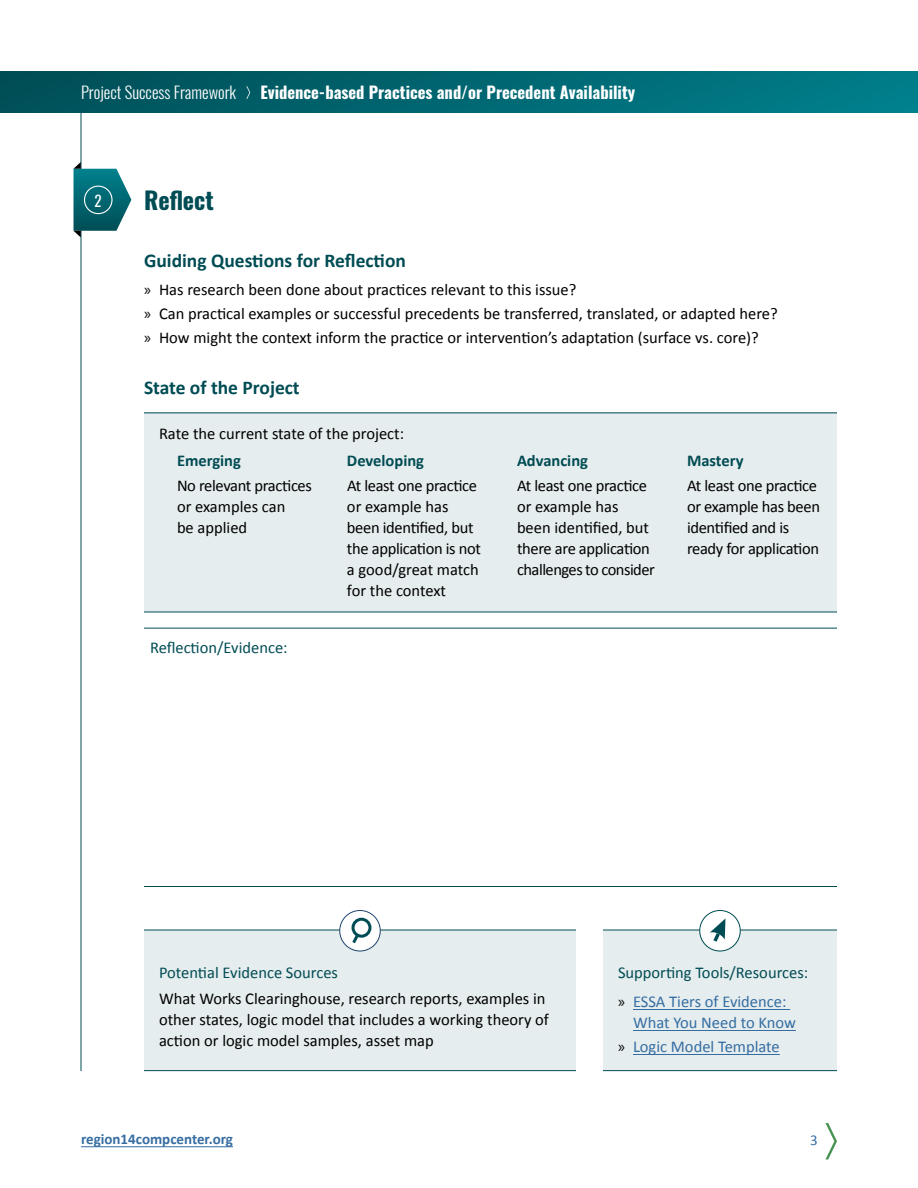
<style>
.page{position:relative;width:918px;height:1188px;background:#fff}
.page>*{position:absolute;margin:0;border:0;box-sizing:border-box;transform-origin:0 0}
.H2_Section_Headers_-_Dark_Teal{font:700 24px "Oswald";color:#004c54}
.H3_Subhead_1___Dark_Teal{font:700 19.5px "Calibri";color:#004c54}
.Body_Text{font:16.5px/21px "Calibri";color:#000}
.Body_Text-2{font:16.5px/21px "Calibri";letter-spacing:-.02em;color:#000}
.H4_Subhead_2_-_Dark_Teal{font:16.5px "Calibri";color:#004c54}
.t1{font:16.5px/21px "Calibri";color:#356da2}
.t2{font:700 16.5px "Oswald";color:#fff}
.Body_Text-3{font:700 16.5px "Calibri";color:#004c54}
.t3{font:300 16.5px "Oswald";color:#fff}
.t4{font:700 15px "Calibri";color:#366da2}
.t5{font:15px "Calibri";color:#366da2}
.t6{font:15px "Oswald";color:#fff}
.s1{font-family:"Myriad Pro"}
.s2{font-family:"Myriad Pro";color:#000}
</style>
<div class="page">
<svg style="left:825px;top:1123px;width:12px;height:37px"></svg>
<hr style="left:81px;top:1146px;width:152px;height:1px;background:#366da2">
<div style="left:0;top:72px;width:918px;height:41px;background:linear-gradient(to right,#004e56,#007f8b)"></div>
<hr style="left:81px;top:113px;width:1px;height:958px;background:#004c54">
<svg style="left:246px;top:86px;width:4px;height:13px"></svg>
<svg style="left:74px;top:162px;width:57px;height:75px"></svg>
<div style="left:84px;top:186px;width:29px;height:28px;border:1px solid #fff;border-radius:50%"></div>
<div style="left:144px;top:412px;width:693px;height:200px;background:#e6edee"></div>
<hr style="left:144px;top:412px;width:693px;height:1px;background:#004c54">
<hr style="left:144px;top:612px;width:693px;height:1px;background:#004c54">
<hr style="left:144px;top:628px;width:693px;height:1px;background:#004c54">
<hr style="left:144px;top:886px;width:693px;height:1px;background:#004c54">
<div style="left:144px;top:930px;width:432px;height:141px;background:#e6edee"></div>
<div style="left:603px;top:930px;width:234px;height:141px;background:#e6edee"></div>
<hr style="left:633px;top:1009px;width:157px;height:1px;background:#356da2">
<hr style="left:633px;top:1030px;width:163px;height:1px;background:#356da2">
<hr style="left:633px;top:1054px;width:147px;height:1px;background:#356da2">
<hr style="left:603px;top:930px;width:234px;height:1px;background:#004c54">
<hr style="left:603px;top:1070px;width:234px;height:1px;background:#004c54">
<hr style="left:144px;top:930px;width:432px;height:1px;background:#004c54">
<hr style="left:144px;top:1070px;width:432px;height:1px;background:#004c54">
<div style="left:340px;top:910px;width:40px;height:41px;background:#fff;border-radius:50%"></div>
<div style="left:339px;top:910px;width:42px;height:41px;border:1px solid #1f476e;border-radius:50%"></div>
<div style="left:700px;top:910px;width:40px;height:41px;background:#fff;border-radius:50%"></div>
<div style="left:699px;top:910px;width:42px;height:41px;border:1px solid #004c54;border-radius:50%"></div>
<svg style="left:710px;top:919px;width:15px;height:23px"></svg>
<svg style="left:352px;top:931px;width:7px;height:13px"></svg>
<div style="left:352px;top:918px;width:19px;height:20px;border:3px solid #004c54;border-radius:50%"></div>
<h1 class="t3" style="left:81px;top:78px;width:157px">Project Success Framework</h1>
<h1 class="t2" style="left:260px;top:84px;width:376px">Evidence-based Practices and/or Precedent Availability</h1>
<p class="t6" style="left:95px;top:187px;width:9px">2</p>
<h2 class="H2_Section_Headers_-_Dark_Teal" style="left:144px;top:188px;width:71px">Reflect</h2>
<h3 class="H3_Subhead_1___Dark_Teal" style="left:144px;top:248px;width:264px">Guiding Questions for Reflection</h3>
<p class="Body_Text" style="left:144px;top:278px;width:434px"><span class="s1">»</span> Has research been done about practices relevant to this issue?</p>
<p class="Body_Text" style="left:144px;top:302px;width:635px"><span class="s1">»</span> Can practical examples or successful precedents be transferred, translated, or adapted here?</p>
<p class="Body_Text" style="left:144px;top:326px;width:616px"><span class="s1">»</span> How might the context inform the practice or intervention’s adaptation (surface vs. core)?</p>
<h3 class="H3_Subhead_1___Dark_Teal" style="left:144px;top:376px;width:157px">State of the Project</h3>
<p class="Body_Text" style="left:159px;top:422px;width:247px">Rate the current state of the project:</p>
<p class="Body_Text-3" style="left:177px;top:450px;width:66px">Emerging</p>
<p class="Body_Text" style="left:177px;top:475px;width:136px">No relevant practices or examples can<br>be applied</p>
<p class="Body_Text-3" style="left:347px;top:450px;width:79px">Developing</p>
<p class="Body_Text-2" style="left:347px;top:475px;width:136px">At least one practice or example has been identified, but the application is not a good/great match for the context</p>
<p class="Body_Text-3" style="left:517px;top:450px;width:73px">Advancing</p>
<p class="Body_Text-2" style="left:517px;top:475px;width:139px">At least one practice or example has been identified, but there are application challenges to consider</p>
<p class="Body_Text-3" style="left:687px;top:450px;width:58px">Mastery</p>
<p class="Body_Text-2" style="left:687px;top:475px;width:135px">At least one practice or example has been identified and is ready for application</p>
<h4 class="H4_Subhead_2_-_Dark_Teal" style="left:150px;top:637px;width:139px">Reflection/Evidence:</h4>
<h4 class="H4_Subhead_2_-_Dark_Teal" style="left:159px;top:962px;width:181px">Potential Evidence Sources</h4>
<p class="Body_Text" style="left:159px;top:987px;width:392px">What Works Clearinghouse, research reports, examples in other states, logic model that includes a working theory of action or logic model samples, asset map</p>
<h4 class="H4_Subhead_2_-_Dark_Teal" style="left:618px;top:962px;width:192px">Supporting Tools/Resources:</h4>
<p class="t1" style="left:633px;top:990px;width:164px;text-indent:-15px"><span class="s2">»</span> ESSA Tiers of Evidence:<br>What You Need to Know</p>
<p class="t1" style="left:618px;top:1035px;width:163px"><span class="s2">»</span> Logic Model Template</p>
<p class="t4" style="left:81px;top:1129px;width:154px">region14compcenter.org</p>
<p class="t5" style="left:810px;top:1131px;width:9px">3</p>
</div>
